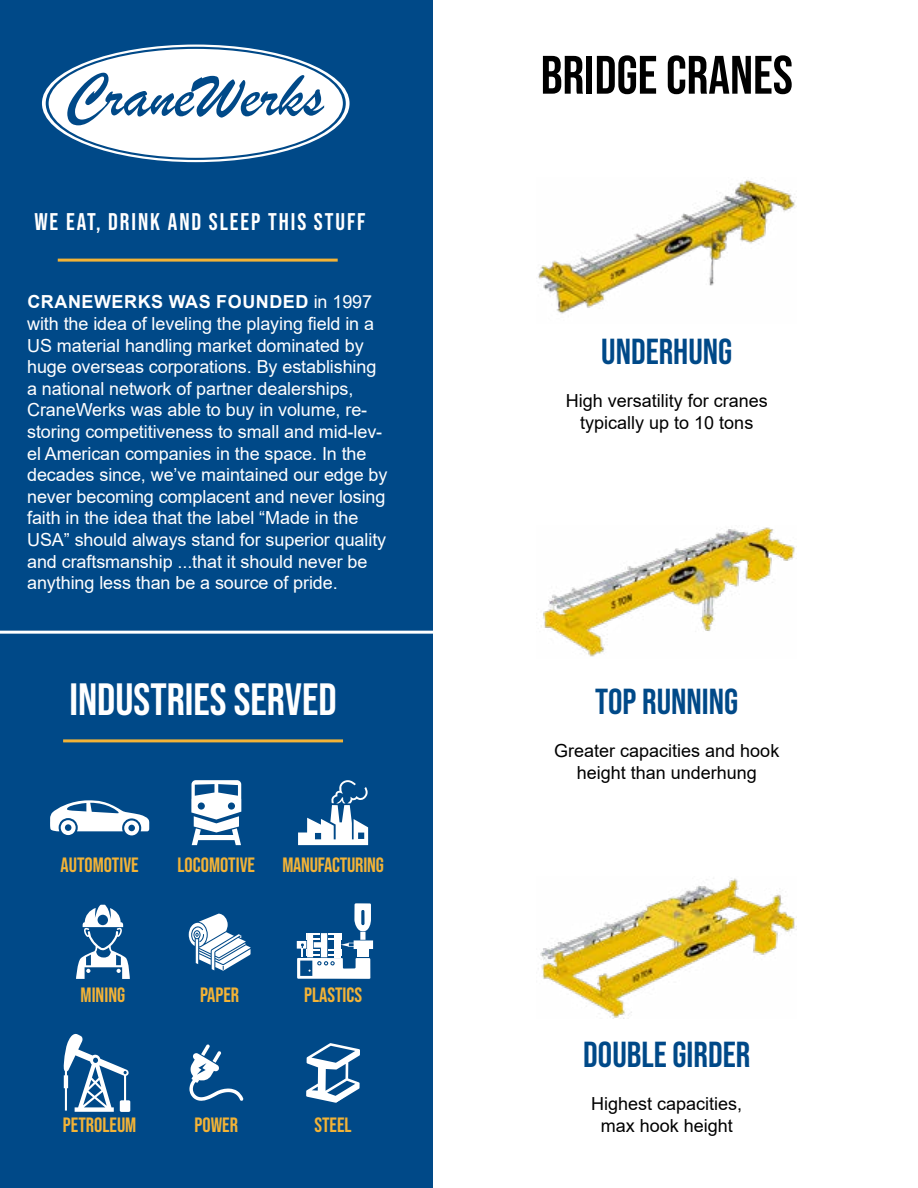
<style>
.page{position:relative;width:918px;height:1188px;background:#fff}
.page>*{position:absolute;margin:0;border:0;box-sizing:border-box;transform-origin:0 0}
.t1{font:54px "Bebas Neue";color:#000}
.t2{font:45px "Bebas Neue";color:#fff}
.t3{font:36px "Bebas Neue";color:#004988}
.t4{font:24px "Bebas Neue";letter-spacing:.08em;color:#fff}
.t5{font:20.55px "Bebas Neue";color:#f3b336}
.t6{font:18px/21.6px "Arial";letter-spacing:-.005em;color:#fff}
.t7{font:18px/21.6px "Arial";color:#000;text-align:center}
.s1{font-weight:700}
</style>
<div class="page">
<div style="left:0;top:0;width:433px;height:1187px;background:#004988"></div>
<img style="left:538px;top:878px;width:259px;height:140px">
<img style="left:538px;top:180px;width:259px;height:134px">
<hr style="left:63px;top:739px;width:280px;height:3px;background:#f3b336">
<svg style="left:50px;top:800px;width:99px;height:35px"></svg>
<svg style="left:306px;top:1043px;width:54px;height:60px"></svg>
<svg style="left:63px;top:1034px;width:67px;height:78px"></svg>
<svg style="left:189px;top:914px;width:62px;height:57px"></svg>
<svg style="left:76px;top:905px;width:54px;height:74px"></svg>
<svg style="left:189px;top:1044px;width:54px;height:57px"></svg>
<svg style="left:191px;top:780px;width:50px;height:65px"></svg>
<svg style="left:298px;top:780px;width:70px;height:65px"></svg>
<svg style="left:297px;top:903px;width:76px;height:76px"></svg>
<svg style="left:42px;top:45px;width:308px;height:117px"></svg>
<hr style="left:58px;top:259px;width:280px;height:3px;background:#f3b336">
<hr style="left:0;top:631px;width:437px;height:3px;background:#fff">
<img style="left:543px;top:527px;width:252px;height:130px">
<h3 class="t4" style="left:34px;top:208px;width:333px">WE EAT, DRINK AND SLEEP THIS STUFF</h3>
<p class="t6" style="left:27px;top:291px;width:362px"><span class="s1">CRANEWERKS WAS FOUNDED</span> in 1997 with the idea of leveling the playing field in a US material handling market dominated by huge overseas corporations. By establishing a national network of partner dealerships, CraneWerks was able to buy in volume, re&shy;storing competitiveness to small and mid-lev&shy;el American companies in the space. In the decades since, we’ve maintained our edge by never becoming complacent and never losing faith in the idea that the label “Made in the USA” should always stand for superior quality and craftsmanship ...that it should never be anything less than be a source of pride.</p>
<h2 class="t2" style="left:69px;top:674px;width:269px">INDUSTRIES SERVED</h2>
<p class="t5" style="left:61px;top:854px;width:80px">AUTOMOTIVE</p>
<p class="t5" style="left:178px;top:854px;width:79px">LOCOMOTIVE</p>
<p class="t5" style="left:282px;top:854px;width:103px">MANUFACTURING</p>
<p class="t5" style="left:81px;top:983px;width:46px">MINING</p>
<p class="t5" style="left:200px;top:983px;width:41px">PAPER</p>
<p class="t5" style="left:304px;top:983px;width:60px">PLASTICS</p>
<p class="t5" style="left:63px;top:1114px;width:75px">PETROLEUM</p>
<p class="t5" style="left:314px;top:1114px;width:39px">STEEL</p>
<p class="t5" style="left:195px;top:1114px;width:45px">POWER</p>
<h1 class="t1" style="left:541px;top:44px;width:254px">BRIDGE CRANES</h1>
<h3 class="t3" style="left:601px;top:331px;width:133px">UNDERHUNG</h3>
<p class="t7" style="left:566px;top:390px;width:204px">High versatility for cranes typically up to 10 tons</p>
<h3 class="t3" style="left:595px;top:681px;width:145px">TOP RUNNING</h3>
<p class="t7" style="left:554px;top:740px;width:227px">Greater capacities and hook height than underhung</p>
<h3 class="t3" style="left:583px;top:1034px;width:168px">DOUBLE GIRDER</h3>
<p class="t7" style="left:591px;top:1093px;width:153px">Highest capacities, max hook height</p>
</div>
